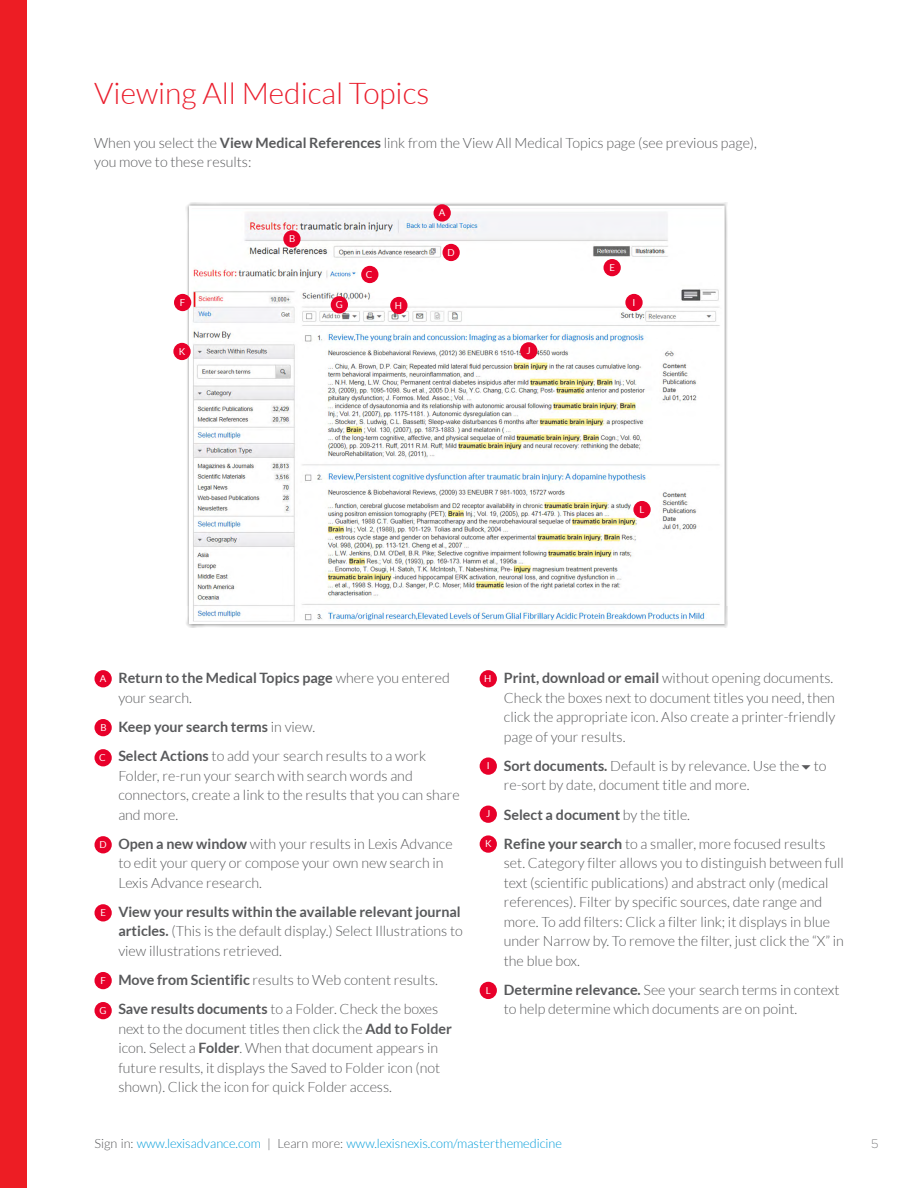
<style>
.page{position:relative;width:918px;height:1188px;background:#fff}
.page>*{position:absolute;margin:0;border:0;box-sizing:border-box;transform-origin:0 0}
.t1{font:300 30px "Lato";color:#ea1d2c}
.t2{font:300 14.25px/19.5px "Lato";color:#58595b}
.t3{font:700 14.25px/19.5px "Lato";color:#58595b}
.t4{font:200 13.2px "Omnes";color:#58595b}
.t5{font:300 12.75px "Lato";color:#009cd9}
.t6{font:9.6px "Lato";color:#fff}
.s1{font-weight:700}
.s2{font-weight:300}
.s3{color:#58595b}
</style>
<div class="page">
<div style="left:0;top:0;width:27px;height:1188px;background:#ed1d24"></div>
<svg style="left:188px;top:204px;width:538px;height:421px"></svg>
<div style="left:434px;top:204px;width:17px;height:18px;background:#e8002a;border-radius:50%"></div>
<div style="left:283px;top:230px;width:18px;height:18px;background:#e8002a;border-radius:50%"></div>
<div style="left:361px;top:266px;width:17px;height:17px;background:#e8002a;border-radius:50%"></div>
<div style="left:442px;top:244px;width:18px;height:17px;background:#e8002a;border-radius:50%"></div>
<div style="left:604px;top:259px;width:17px;height:17px;background:#e8002a;border-radius:50%"></div>
<div style="left:174px;top:294px;width:17px;height:17px;background:#e8002a;border-radius:50%"></div>
<div style="left:331px;top:296px;width:17px;height:17px;background:#e8002a;border-radius:50%"></div>
<div style="left:390px;top:297px;width:17px;height:17px;background:#e8002a;border-radius:50%"></div>
<div style="left:625px;top:294px;width:18px;height:17px;background:#e8002a;border-radius:50%"></div>
<div style="left:520px;top:342px;width:17px;height:18px;background:#e8002a;border-radius:50%"></div>
<div style="left:173px;top:343px;width:18px;height:17px;background:#e8002a;border-radius:50%"></div>
<div style="left:633px;top:501px;width:18px;height:17px;background:#e8002a;border-radius:50%"></div>
<div style="left:95px;top:670px;width:17px;height:17px;background:#e8002a;border-radius:50%"></div>
<div style="left:95px;top:719px;width:17px;height:17px;background:#e8002a;border-radius:50%"></div>
<div style="left:95px;top:749px;width:17px;height:17px;background:#e8002a;border-radius:50%"></div>
<div style="left:95px;top:836px;width:17px;height:17px;background:#e8002a;border-radius:50%"></div>
<div style="left:95px;top:904px;width:17px;height:18px;background:#e8002a;border-radius:50%"></div>
<div style="left:95px;top:972px;width:17px;height:17px;background:#e8002a;border-radius:50%"></div>
<div style="left:95px;top:1002px;width:17px;height:17px;background:#e8002a;border-radius:50%"></div>
<div style="left:480px;top:670px;width:17px;height:17px;background:#e8002a;border-radius:50%"></div>
<div style="left:480px;top:757px;width:17px;height:18px;background:#e8002a;border-radius:50%"></div>
<div style="left:480px;top:806px;width:17px;height:17px;background:#e8002a;border-radius:50%"></div>
<div style="left:480px;top:835px;width:17px;height:18px;background:#e8002a;border-radius:50%"></div>
<div style="left:480px;top:982px;width:17px;height:17px;background:#e8002a;border-radius:50%"></div>
<h1 class="t1" style="left:94px;top:77px;width:337px">Viewing All Medical Topics</h1>
<p class="t2" style="left:94px;top:133px;width:664px">When you select the <span class="s1">View Medical References</span> link from the View All Medical Topics page (see previous page), you move to these results:</p>
<p class="t6" style="left:289px;top:233px;width:8px">B</p>
<p class="t6" style="left:366px;top:269px;width:8px">C</p>
<p class="t6" style="left:439px;top:207px;width:8px">A</p>
<p class="t6" style="left:448px;top:247px;width:9px">D</p>
<p class="t6" style="left:609px;top:262px;width:7px">E</p>
<p class="t6" style="left:180px;top:297px;width:7px">F</p>
<p class="t6" style="left:336px;top:299px;width:9px">G</p>
<p class="t6" style="left:395px;top:300px;width:9px">H</p>
<p class="t6" style="left:633px;top:297px;width:4px">I</p>
<p class="t6" style="left:179px;top:346px;width:8px">K</p>
<p class="t6" style="left:527px;top:345px;width:6px">J</p>
<p class="t6" style="left:640px;top:504px;width:6px">L</p>
<p class="t6" style="left:100px;top:673px;width:8px">A</p>
<p class="t6" style="left:100px;top:722px;width:8px">B</p>
<p class="t6" style="left:99px;top:752px;width:8px">C</p>
<p class="t6" style="left:100px;top:839px;width:9px">D</p>
<p class="t6" style="left:100px;top:907px;width:7px">E</p>
<p class="t6" style="left:100px;top:975px;width:7px">F</p>
<p class="t6" style="left:100px;top:1005px;width:9px">G</p>
<p class="t3" style="left:118px;top:668px;width:333px">Return to the Medical Topics page <span class="s2">where you entered your search.</span></p>
<p class="t2" style="left:118px;top:712px;width:309px;line-height:29.2px"><span class="s1">Keep your search terms</span> in view.<br><span class="s1">Select Actions</span> to add your search results to a work</p>
<p class="t2" style="left:118px;top:766px;width:343px">Folder, re-run your search with search words and connectors, create a link to the results that you can share and more.</p>
<p class="t2" style="left:118px;top:834px;width:336px"><span class="s1">Open a new window</span> with your results in Lexis Advance to edit your query or compose your own new search in<br>Lexis Advance research.</p>
<p class="t2" style="left:118px;top:902px;width:346px"><span class="s1">View your results within the available relevant journal articles.</span> (This is the default display.) Select Illustrations to view illustrations retrieved.</p>
<p class="t2" style="left:118px;top:966px;width:321px;line-height:29.2px"><span class="s1">Move from Scientific</span> results to Web content results.<br><span class="s1">Save results documents</span> to a Folder. Check the boxes</p>
<p class="t2" style="left:118px;top:1019px;width:335px">next to the document titles then click the <span class="s1">Add to Folder </span>icon. Select a <span class="s1">Folder</span>. When that document appears in future results, it displays the Saved to Folder icon (not shown). Click the icon for quick Folder access.</p>
<p class="t6" style="left:484px;top:673px;width:9px">H</p>
<p class="t6" style="left:487px;top:761px;width:4px">I</p>
<p class="t6" style="left:486px;top:809px;width:6px">J</p>
<p class="t6" style="left:485px;top:839px;width:8px">K</p>
<p class="t6" style="left:486px;top:985px;width:6px">L</p>
<p class="t2" style="left:504px;top:668px;width:333px"><span class="s1">Print, download or email</span> without opening documents.<br>Check the boxes next to document titles you need, then click the appropriate icon. Also create a printer-friendly page of your results.</p>
<p class="t2" style="left:504px;top:756px;width:324px"><span class="s1">Sort documents.</span> Default is by relevance. Use the to re-sort by date, document title and more.</p>
<p class="t2" style="left:504px;top:800px;width:323px;line-height:29.2px"><span class="s1">Select a document</span> by the title.<br><span class="s1">Refine your search</span> to a smaller, more focused results</p>
<p class="t2" style="left:504px;top:853px;width:342px">set. Category filter allows you to distinguish between full text (scientific publications) and abstract only (medical references). Filter by specific sources, date range and more. To add filters: Click a filter link; it displays in blue under Narrow by. To remove the filter, just click the “X” in the blue box.</p>
<p class="t2" style="left:504px;top:980px;width:337px"><span class="s1">Determine relevance.</span> See your search terms in context to help determine which documents are on point.</p>
<p class="t5" style="left:94px;top:1136px;width:469px"><span class="s3">Sign in:</span> www.lexisadvance.com <span class="s3">| Learn more:</span> www.lexisnexis.com/masterthemedicine</p>
<p class="t4" style="left:872px;top:1135px;width:8px">5</p>
</div>
